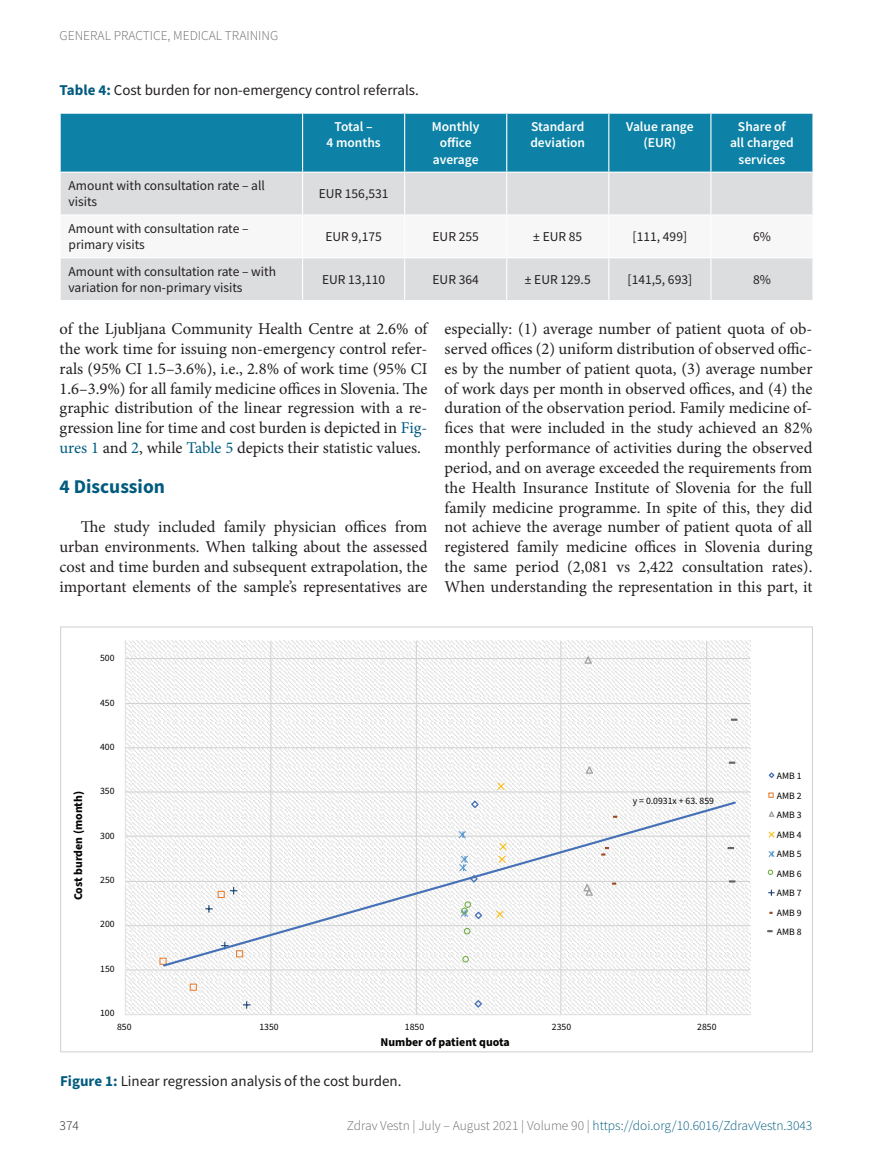
<style>
.page{position:relative;width:872px;height:1166px;background:#fff}
.page>*{position:absolute;margin:0;border:0;box-sizing:border-box;transform-origin:0 0}
.t1{font:700 19.5px "Source Sans Pro";color:#005b7f}
.t2{font:16.5px/19.8px "Minion Pro";color:#231f20;text-align:justify}
.t3{font:15px "Source Sans Pro";color:#231f20}
.t4{font:13.5px/16.2px "Source Sans Pro";color:#231f20}
.t5{font:600 13.5px/16.2px "Source Sans Pro";color:#fff;text-align:center}
.t6{font:300 13.5px "Source Sans Pro";color:#005b7f}
.t7{font:300 13.5px "Source Sans Pro";color:#6c6d70}
.t8{font:300 13.5px "Source Sans Pro";color:#231f20}
.t9{font:700 11.85px "Source Sans Pro";color:#040503}
.t10{font:9.75px/19.5px "Source Sans Pro";color:#040503}
.s1{font-weight:700;color:#005b7f}
.s2{color:#005b7f}
.s3{color:#6c6d70}
</style>
<div class="page">
<div style="left:61px;top:114px;width:751px;height:57px;background:#0d82a6"></div>
<div style="left:61px;top:173px;width:751px;height:127px;background:#dcdddf"></div>
<svg style="left:61px;top:215px;width:751px;height:42px"></svg>
<hr style="left:302px;top:114px;width:1px;height:57px;background:#fff">
<hr style="left:404px;top:114px;width:1px;height:57px;background:#fff">
<hr style="left:506px;top:114px;width:1px;height:57px;background:#fff">
<hr style="left:608px;top:114px;width:1px;height:57px;background:#fff">
<hr style="left:710px;top:114px;width:1px;height:57px;background:#fff">
<hr style="left:60px;top:214px;width:242px;height:1px;background:#fff">
<hr style="left:302px;top:214px;width:102px;height:1px;background:#fff">
<hr style="left:404px;top:214px;width:103px;height:1px;background:#fff">
<hr style="left:507px;top:214px;width:102px;height:1px;background:#fff">
<hr style="left:609px;top:214px;width:102px;height:1px;background:#fff">
<hr style="left:711px;top:214px;width:102px;height:1px;background:#fff">
<hr style="left:302px;top:173px;width:1px;height:41px;background:#fff">
<hr style="left:404px;top:173px;width:1px;height:41px;background:#fff">
<hr style="left:506px;top:173px;width:1px;height:41px;background:#fff">
<hr style="left:608px;top:173px;width:1px;height:41px;background:#fff">
<hr style="left:710px;top:173px;width:1px;height:41px;background:#fff">
<hr style="left:302px;top:215px;width:1px;height:42px;background:#fff">
<hr style="left:404px;top:215px;width:1px;height:42px;background:#fff">
<hr style="left:506px;top:215px;width:1px;height:42px;background:#fff">
<hr style="left:608px;top:215px;width:1px;height:42px;background:#fff">
<hr style="left:710px;top:215px;width:1px;height:42px;background:#fff">
<hr style="left:302px;top:258px;width:1px;height:42px;background:#fff">
<hr style="left:404px;top:258px;width:1px;height:42px;background:#fff">
<hr style="left:506px;top:258px;width:1px;height:42px;background:#fff">
<hr style="left:608px;top:258px;width:1px;height:42px;background:#fff">
<hr style="left:710px;top:258px;width:1px;height:42px;background:#fff">
<hr style="left:60px;top:257px;width:242px;height:1px;background:#fff">
<hr style="left:302px;top:257px;width:102px;height:1px;background:#fff">
<hr style="left:404px;top:257px;width:103px;height:1px;background:#fff">
<hr style="left:507px;top:257px;width:102px;height:1px;background:#fff">
<hr style="left:609px;top:257px;width:102px;height:1px;background:#fff">
<hr style="left:711px;top:257px;width:102px;height:1px;background:#fff">
<svg style="left:60px;top:626px;width:753px;height:426px"></svg>
<svg style="left:768px;top:889px;width:6px;height:6px"></svg>
<svg style="left:125px;top:640px;width:625px;height:374px"></svg>
<p class="t7" style="left:60px;top:27px;width:220px">GENERAL PRACTICE, MEDICAL TRAINING</p>
<p class="t3" style="left:60px;top:80px;width:361px"><span class="s1">Table 4:</span> Cost burden for non-emergency control referrals.</p>
<p class="t5" style="left:326px;top:118px;width:56px">Total –<br>4 months</p>
<p class="t5" style="left:432px;top:118px;width:49px">Monthly office average</p>
<p class="t5" style="left:530px;top:118px;width:56px;text-align:left">Standard deviation</p>
<p class="t5" style="left:626px;top:118px;width:69px">Value range (EUR)</p>
<p class="t5" style="left:730px;top:118px;width:65px">Share of all charged services</p>
<p class="t4" style="left:69px;top:177px;width:198px">Amount with consultation rate – all visits</p>
<p class="t4" style="left:319px;top:186px;width:71px">EUR 156,531</p>
<p class="t4" style="left:69px;top:220px;width:181px">Amount with consultation rate – primary visits</p>
<p class="t4" style="left:325px;top:228px;width:58px">EUR 9,175</p>
<p class="t4" style="left:432px;top:228px;width:48px">EUR 255</p>
<p class="t4" style="left:533px;top:228px;width:51px">± EUR 85</p>
<p class="t4" style="left:632px;top:228px;width:56px">[111, 499]</p>
<p class="t4" style="left:753px;top:228px;width:19px">6%</p>
<p class="t4" style="left:69px;top:263px;width:209px">Amount with consultation rate – with variation for non-primary visits</p>
<p class="t4" style="left:322px;top:271px;width:65px">EUR 13,110</p>
<p class="t4" style="left:432px;top:271px;width:48px">EUR 364</p>
<p class="t4" style="left:525px;top:271px;width:67px">± EUR 129.5</p>
<p class="t4" style="left:627px;top:271px;width:66px">[141,5, 693]</p>
<p class="t4" style="left:753px;top:271px;width:19px">8%</p>
<p class="t2" style="left:60px;top:319px;width:369px">of the Ljubljana Community Health Centre at 2.6% of the work time for issuing non-emergency control refer&shy;rals (95% CI 1.5–3.6%), i.e., 2.8% of work time (95% CI 1.6–3.9%) for all family medicine offices in Slovenia. The graphic distribution of the linear regression with a re&shy;gression line for time and cost burden is depicted in <span class="s2">Fig&shy;ures 1</span> and <span class="s2">2</span>, while <span class="s2">Table 5</span> depicts their statistic values.</p>
<p class="t1" style="left:60px;top:473px;width:107px">4 Discussion</p>
<p class="t2" style="left:60px;top:517px;width:369px;text-indent:21px">The study included family physician offices from urban environments. When talking about the assessed cost and time burden and subsequent extrapolation, the important elements of the sample’s representatives are</p>
<p class="t2" style="left:444px;top:319px;width:369px">especially: (1) average number of patient quota of ob&shy;served offices (2) uniform distribution of observed offic&shy;es by the number of patient quota, (3) average number of work days per month in observed offices, and (4) the duration of the observation period. Family medicine of&shy;fices that were included in the study achieved an 82% monthly performance of activities during the observed period, and on average exceeded the requirements from the Health Insurance Institute of Slovenia for the full family medicine programme. In spite of this, they did not achieve the average number of patient quota of all registered family medicine offices in Slovenia during the same period (2,081 vs 2,422 consultation rates).<br>When understanding the representation in this part, it</p>
<p class="t9" style="left:70px;top:900px;width:111px;rotate:-90deg">Cost burden (month)</p>
<p class="t10" style="left:100px;top:649px;width:16px">500</p>
<p class="t10" style="left:100px;top:693px;width:16px">450</p>
<p class="t10" style="left:100px;top:737px;width:16px">400</p>
<p class="t10" style="left:100px;top:782px;width:16px">350</p>
<p class="t10" style="left:100px;top:826px;width:16px">300</p>
<p class="t10" style="left:100px;top:870px;width:16px">250</p>
<p class="t10" style="left:100px;top:915px;width:16px">200</p>
<p class="t10" style="left:100px;top:959px;width:16px">150</p>
<p class="t10" style="left:100px;top:1003px;width:16px">100</p>
<p class="t10" style="left:633px;top:791px;width:83px">y = 0.0931x + 63. 859</p>
<p class="t10" style="left:776px;top:766px;width:26px">AMB 1</p>
<p class="t10" style="left:776px;top:786px;width:26px">AMB 2</p>
<p class="t10" style="left:776px;top:805px;width:26px">AMB 3</p>
<p class="t10" style="left:776px;top:825px;width:26px">AMB 4</p>
<p class="t10" style="left:776px;top:844px;width:26px">AMB 5</p>
<p class="t10" style="left:776px;top:864px;width:26px">AMB 6</p>
<p class="t10" style="left:776px;top:883px;width:26px">AMB 7</p>
<p class="t10" style="left:776px;top:903px;width:26px">AMB 9<br>AMB 8</p>
<p class="t10" style="left:117px;top:1017px;width:16px">850</p>
<p class="t10" style="left:259px;top:1017px;width:21px">1350</p>
<p class="t10" style="left:405px;top:1017px;width:21px">1850</p>
<p class="t10" style="left:552px;top:1017px;width:21px">2350</p>
<p class="t10" style="left:697px;top:1017px;width:21px">2850</p>
<p class="t9" style="left:380px;top:1033px;width:131px">Number of patient quota</p>
<p class="t3" style="left:60px;top:1070px;width:343px"><span class="s1">Figure 1:</span> Linear regression analysis of the cost burden.</p>
<p class="t8" style="left:60px;top:1116px;width:21px">374</p>
<p class="t6" style="left:347px;top:1116px;width:467px"><span class="s3">Zdrav Vestn | July – August 2021 | Volume 90 |</span> https://doi.org/10.6016/ZdravVestn.3043</p>
</div>
